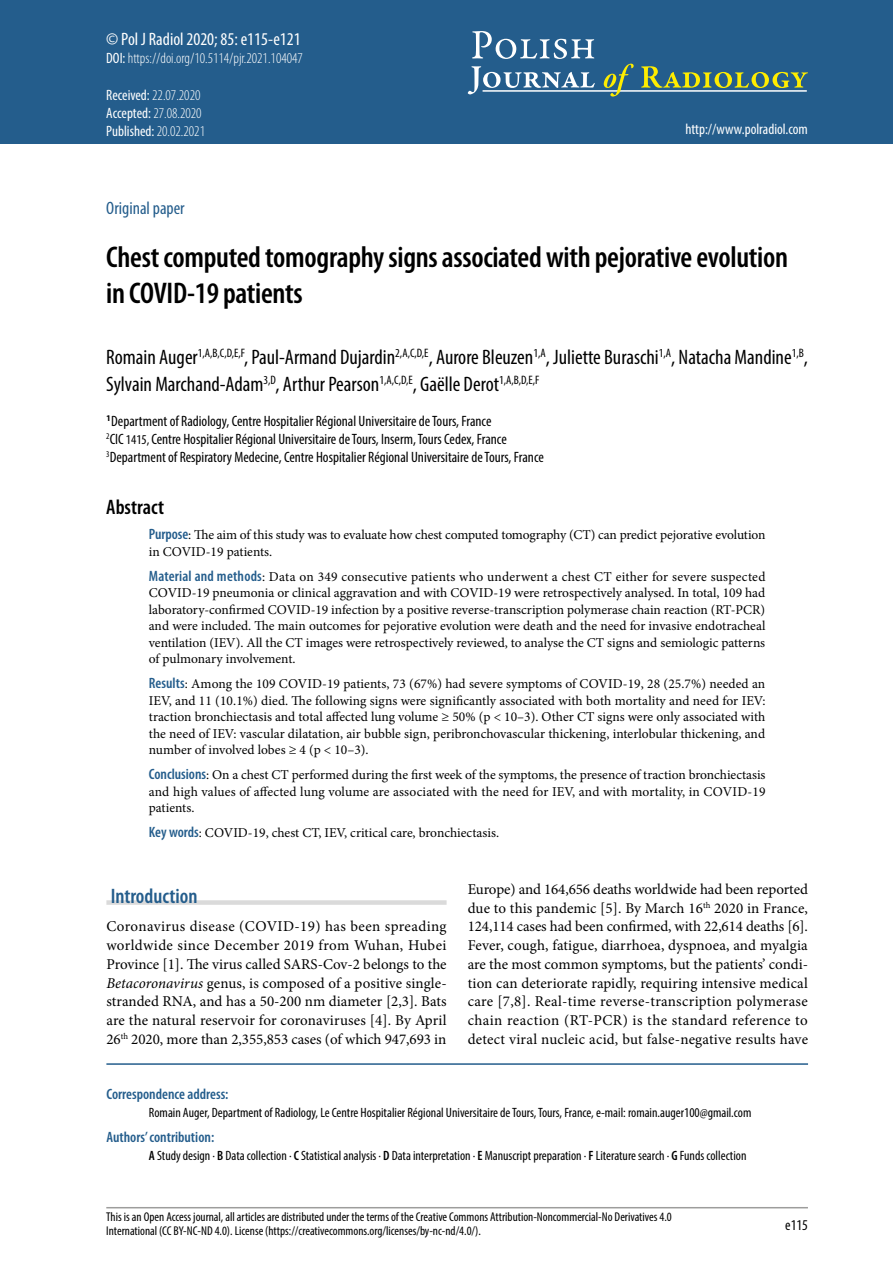
<style>
.page{position:relative;width:893px;height:1263px;background:#fff}
.page>*{position:absolute;margin:0;border:0;box-sizing:border-box;transform-origin:0 0}
.t1{font:600 condensed 30px/36px "Myriad Pro";letter-spacing:-.01em;color:#000}
.t2{font:condensed 21px/27px "Myriad Pro";color:#000}
.t3{font:600 condensed 21px "Myriad Pro";color:#245d8c}
.t4{font:600 condensed 21px "Myriad Pro";color:#000}
.t5{font:condensed 18px "Myriad Pro";color:#fff}
.t6{font:condensed 18px "Myriad Pro";color:#245d8c}
.t7{font:15px/18.8px "Minion Pro";letter-spacing:.005em;color:#000;text-align:justify}
.t8{font:condensed 15px/18px "Myriad Pro";color:#000}
.t9{font:300 condensed 15px/18px "Myriad Pro";color:#fff}
.t10{font:600 condensed 15px "Myriad Pro";color:#245d8c}
.t11{font:condensed 15px "Myriad Pro";color:#fff}
.t12{font:13.5px/16.5px "Minion Pro";color:#000;text-align:justify}
.t13{font:condensed 13.5px "Myriad Pro";color:#000}
.t14{font:condensed 12.75px/14.2px "Myriad Pro";color:#000}
.s1{font-weight:400}
.s2{font-size:13.5px}
.s3{font-family:"Myriad Pro";font-weight:600;font-stretch:condensed;font-size:15px;color:#245d8c}
.s4{font-style:italic}
.s5{font-weight:600}
</style>
<div class="page">
<hr style="left:106px;top:1207px;width:702px;height:1px;background:#9d9d9c">
<div style="left:0;top:0;width:893px;height:144px;background:#245d8c"></div>
<svg style="left:472px;top:31px;width:122px;height:28px"></svg>
<svg style="left:468px;top:66px;width:127px;height:28px"></svg>
<hr style="left:483px;top:90px;width:324px;height:2px;background:#fff">
<svg style="left:604px;top:64px;width:30px;height:33px"></svg>
<svg style="left:641px;top:66px;width:167px;height:22px"></svg>
<hr style="left:106px;top:1063px;width:702px;height:2px;background:#245d8c">
<div style="left:106px;top:900px;width:341px;height:5px;background:#dadada"></div>
<h3 class="t5" style="left:106px;top:28px;width:196px">© Pol J Radiol 2020; 85: e115-e121</h3>
<p class="t9" style="left:106px;top:48px;width:198px"><span class="s1">DOI:</span> https://doi.org/10.5114/pjr.2021.104047</p>
<p class="t9" style="left:106px;top:86px;width:100px"><span class="s1">Received:</span> 22.07.2020<br><span class="s1">Accepted:</span> 27.08.2020<br><span class="s1">Published:</span> 20.02.2021</p>
<p class="t11" style="left:685px;top:120px;width:124px">http://www.polradiol.com</p>
<h3 class="t6" style="left:106px;top:197px;width:80px">Original paper</h3>
<h1 class="t1" style="left:106px;top:238px;width:683px">Chest computed tomography signs associated with pejorative evolution in COVID-19 patients</h1>
<h2 class="t2" style="left:106px;top:343px;width:703px">Romain Auger<sup>1,A,B,C,D,E,F</sup>, Paul-Armand Dujardin<sup>2,A,C,D,E</sup>, Aurore Bleuzen<sup>1,A</sup>, Juliette Buraschi<sup>1,A</sup>, Natacha Mandine<sup>1,B</sup>,<br>Sylvain Marchand-Adam<sup>3,D</sup>, Arthur Pearson<sup>1,A,C,D,E</sup>, Gaëlle Derot<sup>1,A,B,D,E,F</sup></h2>
<p class="t8" style="left:106px;top:411px;width:439px"><sup>1</sup>Department of Radiology, Centre Hospitalier Régional Universitaire de Tours, France<br><sup>2</sup>CIC <span class="s2">1415,</span> Centre Hospitalier Régional Universitaire de Tours, Inserm, Tours Cedex, France<br><sup>3</sup>Department of Respiratory Medecine, Centre Hospitalier Régional Universitaire de Tours, France</p>
<h2 class="t4" style="left:106px;top:494px;width:59px">Abstract</h2>
<p class="t12" style="left:149px;top:527px;width:618px"><span class="s3">Purpose</span>: The aim of this study was to evaluate how chest computed tomography (CT) can predict pejorative evolution in COVID-19 patients.</p>
<p class="t12" style="left:149px;top:568px;width:618px"><span class="s3">Material and methods</span>: Data on 349 consecutive patients who underwent a chest CT either for severe suspected COVID-19 pneumonia or clinical aggravation and with COVID-19 were retrospectively analysed. In total, 109 had laboratory-confirmed COVID-19 infection by a positive reverse-transcription polymerase chain reaction (RT-PCR) and were included. The main outcomes for pejorative evolution were death and the need for invasive endotracheal ventilation (IEV). All the CT images were retrospectively reviewed, to analyse the CT signs and semiologic patterns of pulmonary involvement.</p>
<p class="t12" style="left:149px;top:676px;width:618px"><span class="s3">Results</span>: Among the 109 COVID-19 patients, 73 (67%) had severe symptoms of COVID-19, 28 (25.7%) needed an IEV, and 11 (10.1%) died. The following signs were significantly associated with both mortality and need for IEV: traction bronchiectasis and total affected lung volume ≥ 50% (p &lt; 10–3). Other CT signs were only associated with the need of IEV: vascular dilatation, air bubble sign, peribronchovascular thickening, interlobular thickening, and number of involved lobes ≥ 4 (p &lt; 10–3).</p>
<p class="t12" style="left:149px;top:767px;width:618px"><span class="s3">Conclusions</span>: On a chest CT performed during the first week of the symptoms, the presence of traction bronchiectasis and high values of affected lung volume are associated with the need for IEV, and with mortality, in COVID-19 patients.</p>
<p class="t12" style="left:149px;top:825px;width:352px"><span class="s3">Key words</span>: COVID-19, chest CT, IEV, critical care, bronchiectasis.</p>
<h2 class="t3" style="left:111px;top:883px;width:88px">Introduction</h2>
<p class="t7" style="left:106px;top:917px;width:342px">Coronavirus disease (COVID-19) has been spreading worldwide since December 2019 from Wuhan, Hubei Province [1]. The virus called SARS-Cov-2 belongs to the <span class="s4">Betacoronavirus</span> genus, is composed of a positive single&shy;stranded RNA, and has a 50-200 nm diameter [2,3]. Bats are the natural reservoir for coronaviruses [4]. By April 26<sup>th</sup> 2020, more than 2,355,853 cases (of which 947,693 in</p>
<p class="t7" style="left:468px;top:880px;width:342px">Europe) and 164,656 deaths worldwide had been reported due to this pandemic [5]. By March 16<sup>th</sup> 2020 in France, 124,114 cases had been confirmed, with 22,614 deaths [6].<br>Fever, cough, fatigue, diarrhoea, dyspnoea, and myalgia are the most common symptoms, but the patients’ condi&shy;tion can deteriorate rapidly, requiring intensive medical care [7,8]. Real-time reverse-transcription polymerase chain reaction (RT-PCR) is the standard reference to detect viral nucleic acid, but false-negative results have</p>
<p class="t10" style="left:106px;top:1084px;width:124px">Correspondence address:</p>
<p class="t13" style="left:149px;top:1104px;width:604px">Romain Auger, Department of Radiology, Le Centre Hospitalier Régional Universitaire de Tours, Tours, France, e-mail: romain.auger100@gmail.com</p>
<p class="t10" style="left:106px;top:1127px;width:109px">Authors’ contribution:</p>
<p class="t13" style="left:149px;top:1147px;width:599px"><span class="s5">A</span> Study design ∙ <span class="s5">B</span> Data collection ∙ <span class="s5">C</span> Statistical analysis ∙ <span class="s5">D</span> Data interpretation ∙ <span class="s5">E</span> Manuscript preparation ∙ <span class="s5">F</span> Literature search ∙ <span class="s5">G</span> Funds collection</p>
<p class="t14" style="left:106px;top:1209px;width:567px">This is an Open Access journal, all articles are distributed under the terms of the Creative Commons Attribution-Noncommercial-No Derivatives 4.0<br>International (CC BY-NC-ND 4.0). License (https://creativecommons.org/licenses/by-nc-nd/4.0/).</p>
<p class="t8" style="left:785px;top:1216px;width:24px">e115</p>
</div>
